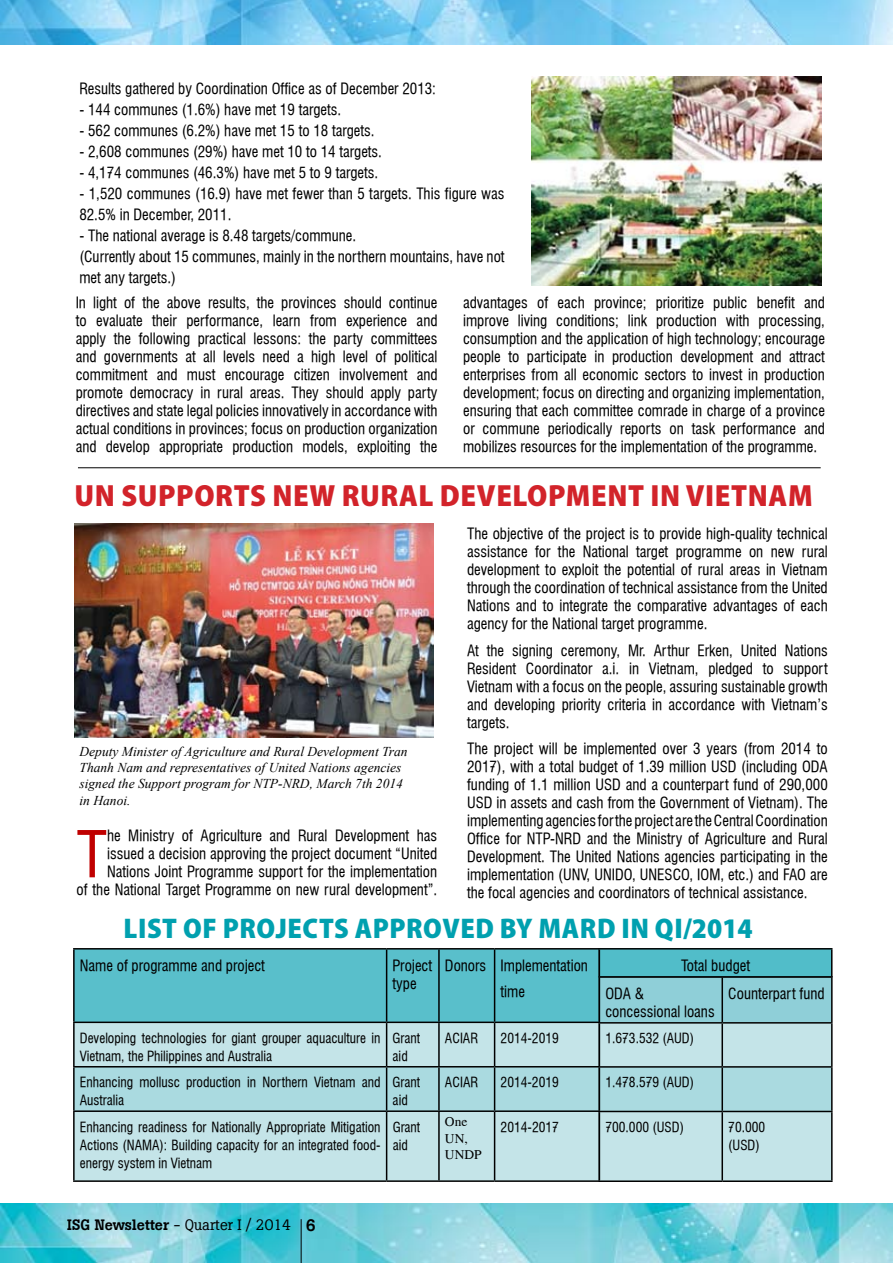
<style>
.page{position:relative;width:893px;height:1263px;background:#fff}
.page>*{position:absolute;margin:0;border:0;box-sizing:border-box;transform-origin:0 0}
.t1{font:62.85px "UVN Hong Ha Hep";color:#c00000}
.t2{font:900 semi-condensed 30.75px "Myriad Pro";letter-spacing:.02em;color:#d2232a}
.t3{font:900 semi-condensed 28.5px "Myriad Pro";letter-spacing:.02em;color:#00a0af}
.t4{font:15px/18px "UVN Hong Ha Hep";color:#000;text-align:justify}
.t5{font:15px "Boton";color:#000}
.t6{font:13.5px/18px "UVN Hong Ha Hep";color:#000}
.t7{font:italic 13.5px/16.2px "Times New Roman";color:#000}
.t8{font:13.5px/16.2px "Times";color:#000}
.s1{font-weight:700}
.s2{font-weight:700;font-size:16.5px}
</style>
<div class="page">
<img style="left:0;top:1203px;width:893px;height:60px">
<hr style="left:301px;top:1219px;width:1px;height:44px;background:#000">
<img style="left:0;top:0;width:893px;height:45px">
<img style="left:532px;top:77px;width:290px;height:208px">
<img style="left:74px;top:523px;width:360px;height:215px">
<hr style="left:73px;top:948px;width:314px;height:1px;background:#000">
<hr style="left:73px;top:949px;width:2px;height:72px;background:#000">
<hr style="left:387px;top:948px;width:52px;height:1px;background:#000">
<hr style="left:439px;top:948px;width:56px;height:1px;background:#000">
<hr style="left:495px;top:948px;width:105px;height:1px;background:#000">
<hr style="left:73px;top:1021px;width:314px;height:2px;background:#000">
<hr style="left:73px;top:1023px;width:2px;height:43px;background:#000">
<hr style="left:73px;top:1066px;width:314px;height:1px;background:#000">
<hr style="left:73px;top:1067px;width:2px;height:43px;background:#000">
<hr style="left:73px;top:1110px;width:314px;height:2px;background:#000">
<hr style="left:73px;top:1112px;width:2px;height:68px;background:#000">
<hr style="left:73px;top:1180px;width:314px;height:2px;background:#000">
<hr style="left:387px;top:1180px;width:52px;height:2px;background:#000">
<hr style="left:439px;top:1180px;width:56px;height:2px;background:#000">
<hr style="left:495px;top:1180px;width:105px;height:2px;background:#000">
<hr style="left:722px;top:976px;width:111px;height:1px;background:#000">
<hr style="left:831px;top:977px;width:2px;height:45px;background:#000">
<hr style="left:722px;top:1022px;width:111px;height:1px;background:#000">
<hr style="left:831px;top:1023px;width:2px;height:43px;background:#000">
<hr style="left:722px;top:1066px;width:111px;height:2px;background:#000">
<hr style="left:831px;top:1068px;width:2px;height:43px;background:#000">
<hr style="left:722px;top:1111px;width:111px;height:1px;background:#000">
<hr style="left:831px;top:1112px;width:2px;height:68px;background:#000">
<hr style="left:599px;top:1180px;width:123px;height:2px;background:#000">
<hr style="left:722px;top:1180px;width:111px;height:2px;background:#000">
<hr style="left:599px;top:948px;width:233px;height:1px;background:#000">
<svg style="left:74px;top:949px;width:758px;height:232px;background:#9acfd5"></svg>
<hr style="left:599px;top:976px;width:233px;height:1px;background:#000">
<hr style="left:78px;top:467px;width:743px;height:1px;background:#000">
<p class="t4" style="left:79px;top:78px;width:358px">Results gathered by Coordination Office as of December 2013:</p>
<p class="t4" style="left:79px;top:99px;width:263px">- 144 communes (1.6%) have met 19 targets.</p>
<p class="t4" style="left:79px;top:120px;width:297px">- 562 communes (6.2%) have met 15 to 18 targets.</p>
<p class="t4" style="left:79px;top:141px;width:304px">- 2,608 communes (29%) have met 10 to 14 targets.</p>
<p class="t4" style="left:79px;top:162px;width:300px">- 4,174 communes (46.3%) have met 5 to 9 targets.</p>
<p class="t4" style="left:79px;top:182px;width:427px;line-height:21px">- 1,520 communes (16.9) have met fewer than 5 targets. This figure was<br>82.5% in December, 2011.</p>
<p class="t4" style="left:79px;top:224px;width:427px;line-height:21px;text-align:left">- The national average is 8.48 targets/commune.<br>(Currently about 15 communes, mainly in the northern mountains, have not met any targets.)</p>
<p class="t4" style="left:76px;top:292px;width:363px">In light of the above results, the provinces should continue to evaluate their performance, learn from experience and apply the following practical lessons: the party committees and governments at all levels need a high level of political commitment and must encourage citizen involvement and promote democracy in rural areas. They should apply party directives and state legal policies innovatively in accordance with actual conditions in provinces; focus on production organization and develop appropriate production models, exploiting the</p>
<p class="t4" style="left:463px;top:292px;width:363px">advantages of each province; prioritize public benefit and improve living conditions; link production with processing, consumption and the application of high technology; encourage people to participate in production development and attract enterprises from all economic sectors to invest in production development; focus on directing and organizing implementation, ensuring that each committee comrade in charge of a province or commune periodically reports on task performance and mobilizes resources for the implementation of the programme.</p>
<h2 class="t2" style="left:75px;top:476px;width:740px">UN SUPPORTS NEW RURAL DEVELOPMENT IN VIETNAM</h2>
<p class="t7" style="left:80px;top:743px;width:330px">Deputy Minister of Agriculture and Rural Development Tran Thanh Nam and representatives of United Nations agencies signed the Support program for NTP-NRD, March 7th 2014 in Hanoi.</p>
<p class="t4" style="left:77px;top:826px;width:362px;text-align:right">he Ministry of Agriculture and Rural Development has issued a decision approving the project document “United Nations Joint Programme support for the implementation<br>of the National Target Programme on new rural development”.</p>
<h1 class="t1" style="left:77px;top:810px;width:32px">T</h1>
<p class="t4" style="left:467px;top:524px;width:362px">The objective of the project is to provide high-quality technical assistance for the National target programme on new rural development to exploit the potential of rural areas in Vietnam through the coordination of technical assistance from the United Nations and to integrate the comparative advantages of each agency for the National target programme.</p>
<p class="t4" style="left:467px;top:640px;width:362px">At the signing ceremony, Mr. Arthur Erken, United Nations Resident Coordinator a.i. in Vietnam, pledged to support Vietnam with a focus on the people, assuring sustainable growth and developing priority criteria in accordance with Vietnam’s targets.</p>
<p class="t4" style="left:467px;top:739px;width:362px">The project will be implemented over 3 years (from 2014 to 2017), with a total budget of 1.39 million USD (including ODA funding of 1.1 million USD and a counterpart fund of 290,000<br>USD in assets and cash from the Government of Vietnam). The implementing agencies for the project are the Central Coordination Office for NTP-NRD and the Ministry of Agriculture and Rural Development. The United Nations agencies participating in the implementation (UNV, UNIDO, UNESCO, IOM, etc.) and FAO are the focal agencies and coordinators of technical assistance.</p>
<h3 class="t3" style="left:124px;top:909px;width:116px">LIST OF PROJECTS</h3>
<h3 class="t3" style="left:355px;top:909px;width:19px">APPRO</h3>
<h3 class="t3" style="left:442px;top:909px;width:116px">VED BY MARD</h3>
<h3 class="t3" style="left:621px;top:909px;width:133px">IN QI/2014</h3>
<p class="t4" style="left:80px;top:955px;width:187px">Name of programme and project</p>
<p class="t4" style="left:393px;top:955px;width:41px">Project type</p>
<p class="t4" style="left:445px;top:951px;width:144px;line-height:26.5px;text-align:center">Donors Implementation time</p>
<p class="t6" style="left:80px;top:1028px;width:302px">Developing technologies for giant grouper aquaculture in<br>Vietnam, the Philippines and Australia</p>
<p class="t6" style="left:393px;top:1028px;width:29px">Grant aid</p>
<p class="t6" style="left:445px;top:1028px;width:35px">ACIAR</p>
<p class="t6" style="left:501px;top:1028px;width:60px">2014-2019</p>
<p class="t6" style="left:80px;top:1072px;width:302px">Enhancing mollusc production in Northern Vietnam and<br>Australia</p>
<p class="t6" style="left:393px;top:1072px;width:29px">Grant aid</p>
<p class="t6" style="left:445px;top:1072px;width:35px">ACIAR</p>
<p class="t6" style="left:501px;top:1072px;width:60px">2014-2019</p>
<p class="t6" style="left:80px;top:1117px;width:302px;text-align:justify">Enhancing readiness for Nationally Appropriate Mitigation Actions (NAMA): Building capacity for an integrated food&shy;energy system in Vietnam</p>
<p class="t6" style="left:393px;top:1117px;width:29px">Grant aid</p>
<p class="t8" style="left:445px;top:1112px;width:38px">One<br>UN,<br>UNDP</p>
<p class="t6" style="left:501px;top:1117px;width:60px">2014-2017</p>
<p class="t5" style="left:67px;top:1213px;width:250px"><span class="s1">ISG Newsletter</span> - Quarter I / 2014 <span class="s2">6</span></p>
<p class="t4" style="left:681px;top:955px;width:71px">Total budget</p>
<p class="t4" style="left:605px;top:983px;width:111px">ODA &amp; concessional loans</p>
<p class="t4" style="left:728px;top:983px;width:98px">Counterpart fund</p>
<p class="t6" style="left:605px;top:1029px;width:90px">1.673.532 (AUD)</p>
<p class="t6" style="left:605px;top:1073px;width:90px">1.478.579 (AUD)</p>
<p class="t6" style="left:605px;top:1117px;width:80px">700.000 (USD)</p>
<p class="t6" style="left:728px;top:1117px;width:38px">70.000 (USD)</p>
</div>
